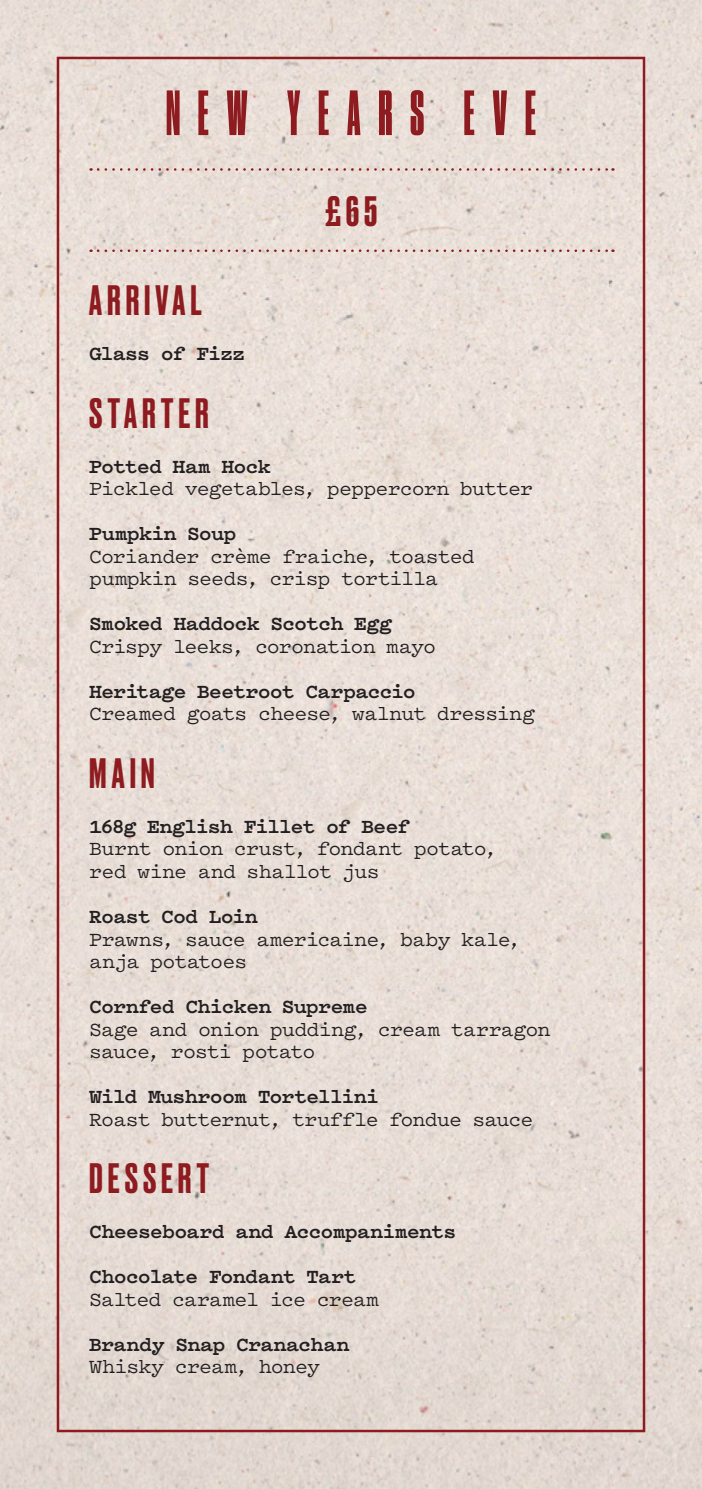
<style>
.page{position:relative;width:702px;height:1489px;background:#fff}
.page>*{position:absolute;margin:0;border:0;box-sizing:border-box;transform-origin:0 0}
.t1{font:60px "Druk X Cond Super";letter-spacing:.3em;color:#8d1b1f}
.t2{font:500 40px "Druk";letter-spacing:.125em;color:#8d1b1f}
.t3{font:500 21.25px/22.5px "Pitch";letter-spacing:-.045em;color:#231f20}
.t4{font:700 21.25px "Pitch";letter-spacing:-.045em;color:#231f20}
</style>
<div class="page">
<img style="left:0;top:0;width:702px;height:1488px">
<svg style="left:98px;top:168px;width:515px;height:3px"></svg>
<svg style="left:98px;top:249px;width:515px;height:3px"></svg>
<p class="t1" style="left:166px;top:78px;width:371px">NEW YEARS EVE</p>
<p class="t2" style="left:325px;top:183px;width:53px">£65</p>
<p class="t2" style="left:89px;top:273px;width:114px">ARRIVAL</p>
<p class="t4" style="left:89px;top:339px;width:157px">Glass of Fizz</p>
<p class="t2" style="left:89px;top:385px;width:121px">STARTER</p>
<p class="t4" style="left:89px;top:451px;width:183px">Potted Ham Hock</p>
<p class="t3" style="left:89px;top:476px;width:445px">Pickled vegetables, peppercorn butter</p>
<p class="t4" style="left:89px;top:519px;width:149px">Pumpkin Soup</p>
<p class="t3" style="left:89px;top:544px;width:387px">Coriander crème fraiche, toasted pumpkin seeds, crisp tortilla</p>
<p class="t4" style="left:89px;top:609px;width:304px">Smoked Haddock Scotch Egg</p>
<p class="t3" style="left:89px;top:634px;width:348px">Crispy leeks, coronation mayo</p>
<p class="t4" style="left:89px;top:676px;width:328px">Heritage Beetroot Carpaccio</p>
<p class="t3" style="left:89px;top:701px;width:447px">Creamed goats cheese, walnut dressing</p>
<p class="t2" style="left:89px;top:745px;width:67px">MAIN</p>
<p class="t4" style="left:89px;top:811px;width:322px">168g English Fillet of Beef</p>
<p class="t3" style="left:89px;top:836px;width:409px">Burnt onion crust, fondant potato, red wine and shallot jus</p>
<p class="t4" style="left:89px;top:901px;width:170px">Roast Cod Loin</p>
<p class="t3" style="left:89px;top:926px;width:433px">Prawns, sauce americaine, baby kale, anja potatoes</p>
<p class="t4" style="left:89px;top:991px;width:280px">Cornfed Chicken Supreme</p>
<p class="t3" style="left:89px;top:1016px;width:462px">Sage and onion pudding, cream tarragon sauce, rosti potato</p>
<p class="t4" style="left:89px;top:1081px;width:291px">Wild Mushroom Tortellini</p>
<p class="t3" style="left:89px;top:1106px;width:445px">Roast butternut, truffle fondue sauce</p>
<p class="t2" style="left:89px;top:1150px;width:121px">DESSERT</p>
<p class="t4" style="left:89px;top:1216px;width:368px">Cheeseboard and Accompaniments</p>
<p class="t4" style="left:89px;top:1261px;width:269px">Chocolate Fondant Tart</p>
<p class="t3" style="left:89px;top:1286px;width:291px">Salted caramel ice cream</p>
<p class="t4" style="left:89px;top:1329px;width:261px">Brandy Snap Cranachan</p>
<p class="t3" style="left:89px;top:1354px;width:232px">Whisky cream, honey</p>
</div>
